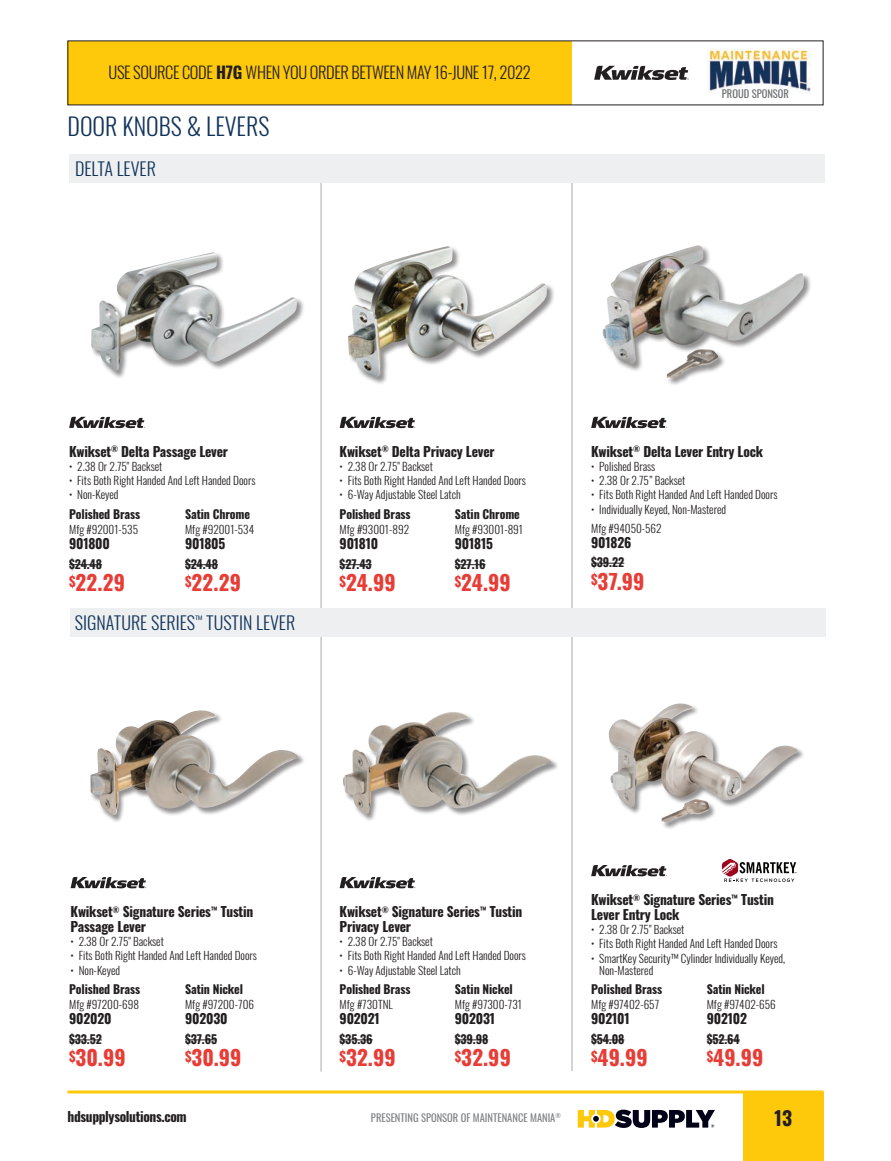
<style>
.page{position:relative;width:891px;height:1161px;background:#fff}
.page>*{position:absolute;margin:0;border:0;box-sizing:border-box;transform-origin:0 0}
.t1{font:300 24px "Oswald";color:#12345a}
.t2{font:700 21px "Oswald";letter-spacing:.005em;color:#e83c36}
.t3{font:700 19.5px "Oswald";color:#231f20}
.t4{font:300 18px "Oswald";color:#12345a}
.t5{font:300 16.5px "Oswald";letter-spacing:-.025em;color:#231f20}
.t6{font:700 13.5px/15px "Oswald";letter-spacing:-.015em;color:#231f20}
.t7{font:700 12px "Oswald";letter-spacing:-.01em;color:#231f20}
.t8{font:300 11.25px/12px "Oswald";color:#231f20}
.t9{font:10.5px "Oswald";color:#808285}
.t10{font:10.5px "Oswald";color:#6c6d70}
.s1{font-weight:700}
</style>
<div class="page">
<div style="left:68px;top:41px;width:504px;height:64px;background:#fec80b"></div>
<svg style="left:68px;top:1090px;width:756px;height:4px;background:#fed547"></svg>
<svg style="left:578px;top:1110px;width:137px;height:18px"></svg>
<img style="left:708px;top:49px;width:103px;height:44px">
<div style="left:743px;top:1092px;width:81px;height:69px;background:#fec80b"></div>
<hr style="left:321px;top:175px;width:1px;height:897px;background:#a8a9ad">
<hr style="left:572px;top:174px;width:1px;height:897px;background:#a8a9ad">
<div style="left:70px;top:608px;width:756px;height:29px;background:#edeff0"></div>
<div style="left:69px;top:154px;width:756px;height:29px;background:#edeff0"></div>
<svg style="left:594px;top:66px;width:95px;height:14px"></svg>
<div style="left:91px;top:252px;width:214px;height:127px;background:#231f20;opacity:.5"></div>
<img style="left:91px;top:252px;width:206px;height:119px">
<div style="left:347px;top:246px;width:208px;height:139px;background:#231f20;opacity:.5"></div>
<img style="left:348px;top:246px;width:199px;height:131px">
<div style="left:602px;top:245px;width:210px;height:141px;background:#231f20;opacity:.5"></div>
<img style="left:603px;top:245px;width:201px;height:133px">
<hr style="left:185px;top:564px;width:33px;height:1px;background:#231f20">
<hr style="left:340px;top:564px;width:32px;height:1px;background:#231f20">
<hr style="left:455px;top:564px;width:30px;height:1px;background:#231f20">
<hr style="left:69px;top:564px;width:33px;height:1px;background:#231f20">
<hr style="left:591px;top:563px;width:33px;height:1px;background:#231f20">
<hr style="left:340px;top:1040px;width:33px;height:1px;background:#231f20">
<hr style="left:455px;top:1040px;width:33px;height:1px;background:#231f20">
<hr style="left:591px;top:1040px;width:33px;height:1px;background:#231f20">
<hr style="left:707px;top:1040px;width:33px;height:1px;background:#231f20">
<hr style="left:185px;top:1040px;width:32px;height:1px;background:#231f20">
<hr style="left:69px;top:1040px;width:33px;height:1px;background:#231f20">
<div style="left:608px;top:703px;width:197px;height:127px;background:#231f20;opacity:.5"></div>
<img style="left:608px;top:703px;width:190px;height:119px">
<img style="left:90px;top:710px;width:208px;height:106px">
<img style="left:343px;top:712px;width:209px;height:103px">
<svg style="left:591px;top:865px;width:76px;height:11px"></svg>
<svg style="left:722px;top:859px;width:75px;height:23px"></svg>
<svg style="left:69px;top:417px;width:76px;height:11px"></svg>
<svg style="left:71px;top:877px;width:75px;height:11px"></svg>
<svg style="left:340px;top:877px;width:75px;height:11px"></svg>
<svg style="left:340px;top:417px;width:75px;height:11px"></svg>
<svg style="left:591px;top:417px;width:76px;height:11px"></svg>
<h3 class="t5" style="left:109px;top:58px;width:424px">USE SOURCE CODE <span class="s1">H7G</span> WHEN YOU ORDER BETWEEN MAY 16-JUNE 17, 2022</h3>
<h1 class="t1" style="left:68px;top:105px;width:204px">DOOR KNOBS &amp; LEVERS</h1>
<h3 class="t4" style="left:75px;top:153px;width:82px">DELTA LEVER</h3>
<p class="t10" style="left:722px;top:84px;width:69px">PROUD SPONSOR</p>
<p class="t6" style="left:69px;top:445px;width:161px">Kwikset<sup>®</sup> Delta Passage Lever</p>
<p class="t8" style="left:69px;top:459px;width:95px">• 2.38 Or 2.75" Backset</p>
<p class="t8" style="left:69px;top:473px;width:188px">• Fits Both Right Handed And Left Handed Doors</p>
<p class="t8" style="left:69px;top:488px;width:51px">• Non-Keyed</p>
<p class="t7" style="left:69px;top:508px;width:72px">Polished Brass</p>
<p class="t8" style="left:69px;top:522px;width:70px">Mfg #92001-535</p>
<p class="t6" style="left:69px;top:537px;width:42px">901800</p>
<p class="t7" style="left:185px;top:508px;width:67px">Satin Chrome</p>
<p class="t8" style="left:185px;top:522px;width:71px">Mfg #92001-534</p>
<p class="t6" style="left:185px;top:537px;width:42px">901805</p>
<p class="t6" style="left:340px;top:445px;width:157px">Kwikset<sup>®</sup> Delta Privacy Lever</p>
<p class="t8" style="left:340px;top:459px;width:95px">• 2.38 Or 2.75" Backset</p>
<p class="t8" style="left:340px;top:473px;width:188px">• Fits Both Right Handed And Left Handed Doors</p>
<p class="t8" style="left:340px;top:488px;width:123px">• 6-Way Adjustable Steel Latch</p>
<p class="t7" style="left:340px;top:508px;width:72px">Polished Brass</p>
<p class="t8" style="left:340px;top:522px;width:71px">Mfg #93001-892</p>
<p class="t6" style="left:340px;top:537px;width:40px">901810</p>
<p class="t7" style="left:455px;top:508px;width:67px">Satin Chrome</p>
<p class="t8" style="left:455px;top:522px;width:70px">Mfg #93001-891</p>
<p class="t6" style="left:455px;top:537px;width:40px">901815</p>
<p class="t6" style="left:591px;top:445px;width:173px">Kwikset<sup>®</sup> Delta Lever Entry Lock</p>
<p class="t8" style="left:591px;top:459px;width:66px">• Polished Brass</p>
<p class="t8" style="left:591px;top:473px;width:96px">• 2.38 Or 2.75” Backset</p>
<p class="t8" style="left:591px;top:488px;width:188px">• Fits Both Right Handed And Left Handed Doors</p>
<p class="t8" style="left:591px;top:502px;width:136px">• Individually Keyed, Non-Mastered</p>
<p class="t8" style="left:591px;top:521px;width:72px">Mfg #94050-562</p>
<p class="t6" style="left:591px;top:536px;width:42px">901826</p>
<p class="t7" style="left:69px;top:558px;width:34px">$24.48</p>
<h2 class="t2" style="left:69px;top:572px;width:58px"><sup>$</sup>22.29</h2>
<p class="t7" style="left:185px;top:558px;width:34px">$24.48</p>
<h2 class="t2" style="left:185px;top:572px;width:58px"><sup>$</sup>22.29</h2>
<p class="t7" style="left:340px;top:558px;width:34px">$27.43</p>
<h2 class="t2" style="left:340px;top:572px;width:58px"><sup>$</sup>24.99</h2>
<p class="t7" style="left:455px;top:558px;width:32px">$27.16</p>
<h2 class="t2" style="left:455px;top:572px;width:58px"><sup>$</sup>24.99</h2>
<p class="t7" style="left:591px;top:556px;width:35px">$39.22</p>
<h2 class="t2" style="left:591px;top:570px;width:55px"><sup>$</sup>37.99</h2>
<h3 class="t4" style="left:75px;top:606px;width:222px">SIGNATURE SERIES<sup>™</sup> TUSTIN LEVER</h3>
<p class="t6" style="left:71px;top:905px;width:184px">Kwikset<sup>®</sup> Signature Series<sup>™</sup> Tustin<br>Passage Lever</p>
<p class="t8" style="left:71px;top:934px;width:95px">• 2.38 Or 2.75" Backset</p>
<p class="t8" style="left:71px;top:949px;width:188px">• Fits Both Right Handed And Left Handed Doors</p>
<p class="t8" style="left:71px;top:963px;width:51px">• Non-Keyed</p>
<p class="t6" style="left:340px;top:905px;width:184px">Kwikset<sup>®</sup> Signature Series<sup>™</sup> Tustin<br>Privacy Lever</p>
<p class="t8" style="left:340px;top:934px;width:95px">• 2.38 Or 2.75" Backset</p>
<p class="t8" style="left:340px;top:949px;width:188px">• Fits Both Right Handed And Left Handed Doors</p>
<p class="t8" style="left:340px;top:963px;width:123px">• 6-Way Adjustable Steel Latch</p>
<p class="t6" style="left:591px;top:893px;width:184px">Kwikset<sup>®</sup> Signature Series<sup>™</sup> Tustin<br>Lever Entry Lock</p>
<p class="t8" style="left:591px;top:922px;width:95px">• 2.38 Or 2.75" Backset</p>
<p class="t8" style="left:591px;top:937px;width:188px">• Fits Both Right Handed And Left Handed Doors</p>
<p class="t8" style="left:599px;top:951px;width:187px;text-indent:-8px">• SmartKey Security™ Cylinder Individually Keyed,<br>Non-Mastered</p>
<p class="t7" style="left:69px;top:983px;width:72px">Polished Brass</p>
<p class="t8" style="left:69px;top:997px;width:71px">Mfg #97200-698</p>
<p class="t6" style="left:69px;top:1012px;width:44px">902020</p>
<p class="t7" style="left:185px;top:983px;width:60px">Satin Nickel</p>
<p class="t8" style="left:185px;top:997px;width:71px">Mfg #97200-706</p>
<p class="t6" style="left:185px;top:1012px;width:44px">902030</p>
<p class="t7" style="left:340px;top:983px;width:72px">Polished Brass</p>
<p class="t8" style="left:340px;top:997px;width:55px">Mfg #730TNL</p>
<p class="t6" style="left:340px;top:1012px;width:42px">902021</p>
<p class="t7" style="left:455px;top:983px;width:60px">Satin Nickel</p>
<p class="t8" style="left:455px;top:997px;width:69px">Mfg #97300-731</p>
<p class="t6" style="left:455px;top:1012px;width:42px">902031</p>
<p class="t7" style="left:591px;top:983px;width:72px">Polished Brass</p>
<p class="t8" style="left:591px;top:997px;width:70px">Mfg #97402-657</p>
<p class="t6" style="left:591px;top:1012px;width:40px">902101</p>
<p class="t7" style="left:707px;top:983px;width:60px">Satin Nickel</p>
<p class="t8" style="left:707px;top:997px;width:71px">Mfg #97402-656</p>
<p class="t6" style="left:707px;top:1012px;width:42px">902102</p>
<p class="t7" style="left:69px;top:1033px;width:34px">$33.52</p>
<h2 class="t2" style="left:69px;top:1047px;width:58px"><sup>$</sup>30.99</h2>
<p class="t7" style="left:185px;top:1033px;width:34px">$37.65</p>
<h2 class="t2" style="left:185px;top:1047px;width:58px"><sup>$</sup>30.99</h2>
<p class="t7" style="left:340px;top:1033px;width:35px">$35.36</p>
<h2 class="t2" style="left:340px;top:1047px;width:58px"><sup>$</sup>32.99</h2>
<p class="t7" style="left:455px;top:1033px;width:35px">$39.98</p>
<h2 class="t2" style="left:455px;top:1047px;width:58px"><sup>$</sup>32.99</h2>
<p class="t7" style="left:591px;top:1033px;width:35px">$54.08</p>
<h2 class="t2" style="left:591px;top:1047px;width:58px"><sup>$</sup>49.99</h2>
<p class="t7" style="left:707px;top:1033px;width:35px">$52.64</p>
<h2 class="t2" style="left:707px;top:1047px;width:58px"><sup>$</sup>49.99</h2>
<p class="t6" style="left:68px;top:1109px;width:121px">hdsupplysolutions.com</p>
<p class="t9" style="left:371px;top:1108px;width:191px">PRESENTING SPONSOR OF MAINTENANCE MANIA<sup>®</sup></p>
<h3 class="t3" style="left:774px;top:1108px;width:19px">13</h3>
</div>
